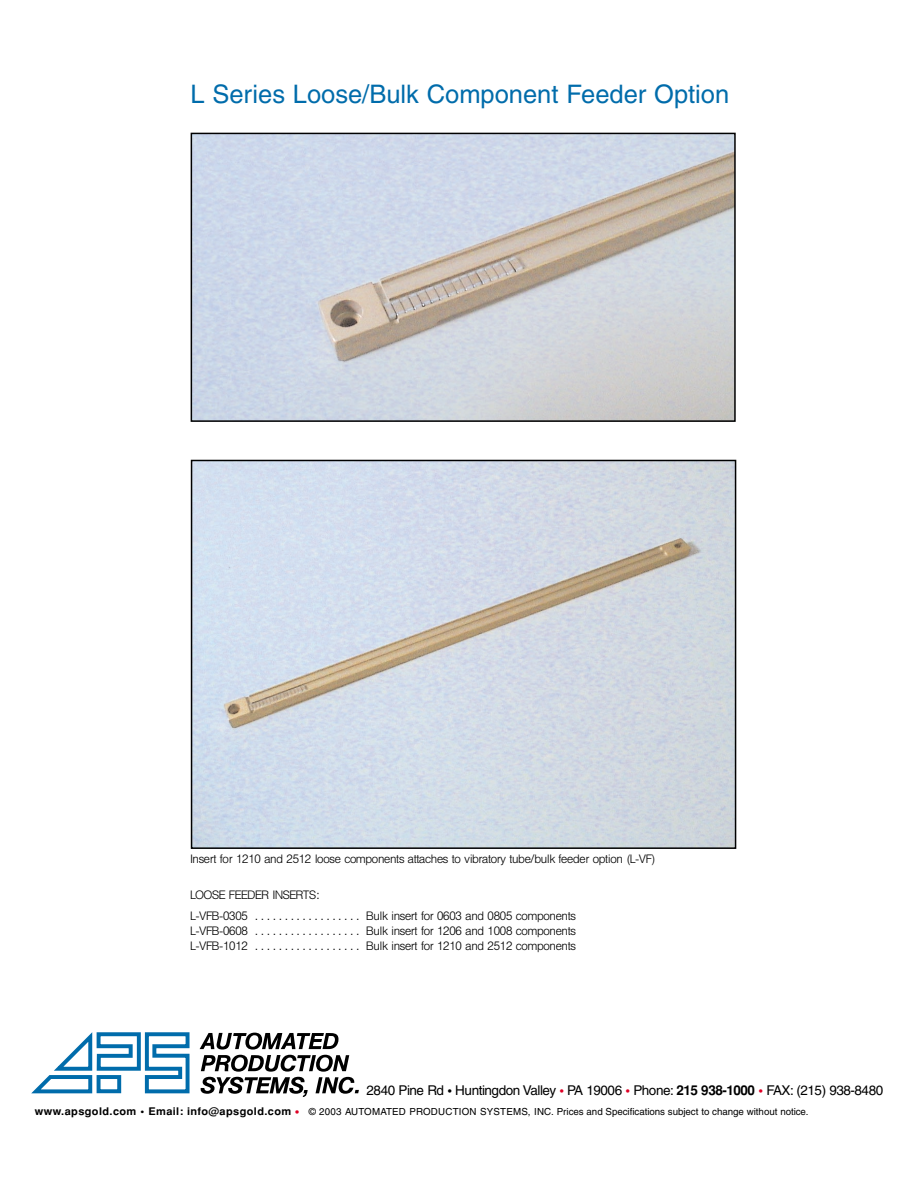
<style>
.page{position:relative;width:918px;height:1188px;background:#fff}
.page>*{position:absolute;margin:0;border:0;box-sizing:border-box;transform-origin:0 0}
.t1{font:25.5px "Helvetica";color:#006cab}
.t2{font:13.5px "Helvetica";letter-spacing:-.035em;color:#000}
.t3{font:300 12px/15px "Helten";letter-spacing:.015em;color:#000;text-align:justify}
.t4{font:9.6px "Helvetica";letter-spacing:-.005em;color:#000}
.s1{font-weight:700}
.s2{font-weight:700;color:#df0025}
.s3{font-weight:700;font-size:10.5px}
.s4{font-weight:700;font-size:13.5px;color:#df0025}
</style>
<div class="page">
<img style="left:194px;top:136px;width:539px;height:283px">
<div style="left:191px;top:133px;width:545px;height:289px;border:2px solid #000"></div>
<svg style="left:31px;top:1032px;width:159px;height:62px"></svg>
<svg style="left:200px;top:1032px;width:159px;height:65px"></svg>
<img style="left:194px;top:463px;width:539px;height:383px">
<div style="left:191px;top:460px;width:545px;height:389px;border:2px solid #000"></div>
<h1 class="t1" style="left:190px;top:85px;width:540px">L Series Loose/Bulk Component Feeder Option</h1>
<p class="t3" style="left:190px;top:853px;width:466px">Insert for 1210 and 2512 loose components attaches to vibratory tube/bulk feeder option (L-VF)</p>
<p class="t3" style="left:190px;top:889px;width:130px">LOOSE FEEDER INSERTS:</p>
<p class="t3" style="left:190px;top:910px;width:387px">L-VFB-0305 . . . . . . . . . . . . . . . . . . Bulk insert for 0603 and 0805 components L-VFB-0608 . . . . . . . . . . . . . . . . . . Bulk insert for 1206 and 1008 components L-VFB-1012 . . . . . . . . . . . . . . . . . . Bulk insert for 1210 and 2512 components</p>
<p class="t2" style="left:367px;top:1085px;width:518px">2840 Pine Rd <span class="s1">•</span> Huntingdon Valley <span class="s2">•</span> PA 19006 <span class="s2">•</span> Phone: <span class="s1">215 938-1000</span> <span class="s2">•</span> FAX: (215) 938-8480</p>
<p class="t4" style="left:35px;top:1108px;width:775px"><span class="s3">www.apsgold.com • Email: info@apsgold.com</span> <span class="s4">•</span> © 2003 AUTOMATED PRODUCTION SYSTEMS, INC. Prices and Specifications subject to change without notice.</p>
</div>
